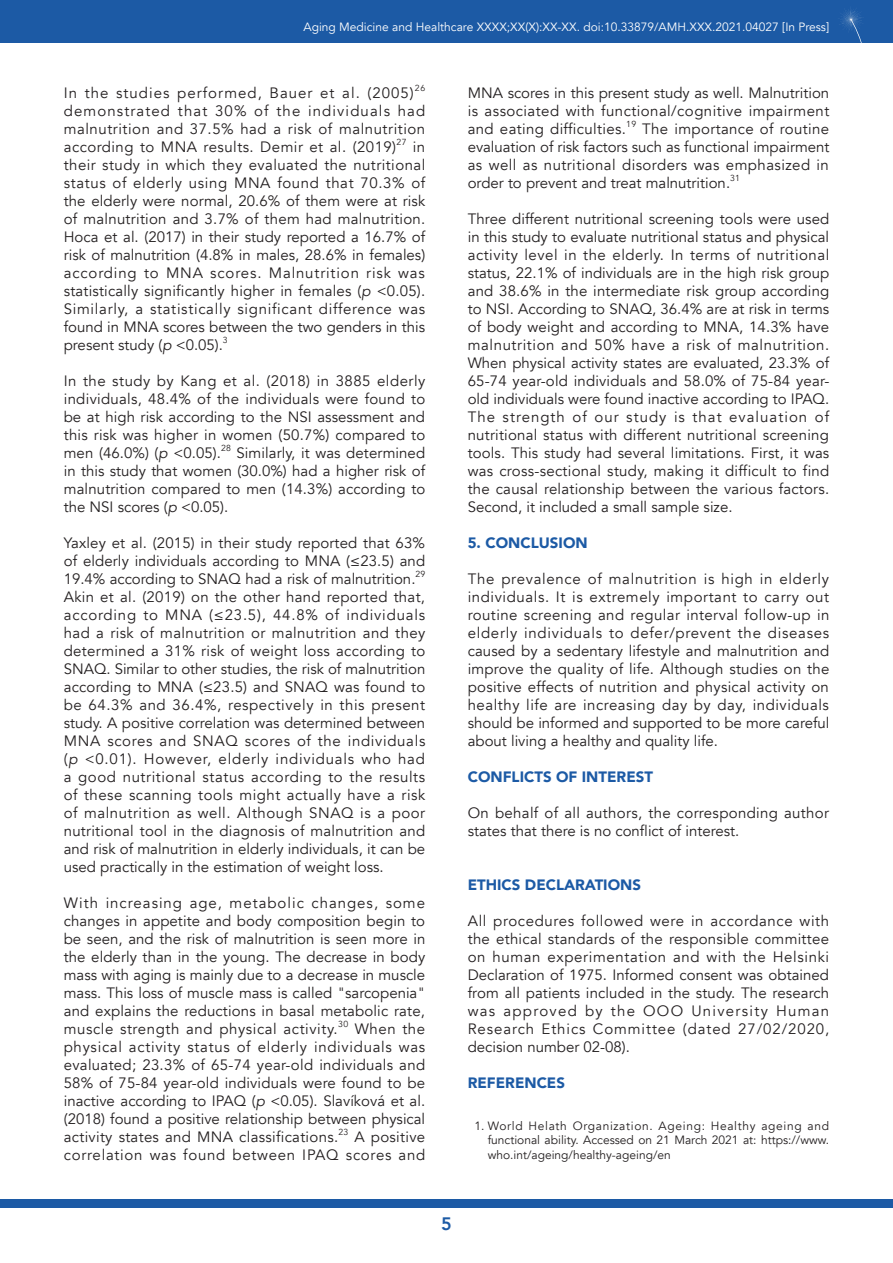
<style>
.page{position:relative;width:893px;height:1263px;background:#fff}
.page>*{position:absolute;margin:0;border:0;box-sizing:border-box;transform-origin:0 0}
.t1{font:800 18px "Avenir";color:#1c5aa5}
.t2{font:15px/18px "Avenir";letter-spacing:.01em;color:#231f20;text-align:justify}
.t3{font:900 15px "Avenir";color:#1c5aa5}
.t4{font:15px/18px "Avenir";letter-spacing:.05em;color:#231f20;text-align:right}
.t5{font:15px "Avenir";letter-spacing:.07em;color:#231f20}
.t6{font:12px/14.4px "Avenir";color:#231f20;text-align:justify}
.t7{font:12px "Avenir";color:#fff}
.t8{font:8.7px "Avenir";letter-spacing:.02em;color:#231f20}
.s1{font-style:italic}
</style>
<div class="page">
<div style="left:0;top:0;width:893px;height:43px;background:#1c5aa5"></div>
<svg style="left:839px;top:10px;width:23px;height:33px"></svg>
<div style="left:0;top:1199px;width:893px;height:9px;background:#1c5aa5"></div>
<p class="t7" style="left:303px;top:20px;width:527px">Aging Medicine and Healthcare XXXX;XX(X):XX-XX. doi:10.33879/AMH.XXX.2021.04027 [In Press]</p>
<p class="t5" style="left:64px;top:84px;width:352px">In the studies performed, Bauer et al. (2005)</p>
<p class="t8" style="left:415px;top:82px;width:12px">26</p>
<p class="t2" style="left:64px;top:102px;width:363px">demonstrated that 30% of the individuals had malnutrition and 37.5% had a risk of malnutrition according to MNA results. Demir et al. (2019)</p>
<p class="t8" style="left:397px;top:136px;width:11px">27</p>
<p class="t2" style="left:64px;top:138px;width:363px;text-indent:349px">in their study in which they evaluated the nutritional status of elderly using MNA found that 70.3% of the elderly were normal, 20.6% of them were at risk of malnutrition and 3.7% of them had malnutrition.<br>Hoca et al. (2017) in their study reported a 16.7% of risk of malnutrition (4.8% in males, 28.6% in females) according to MNA scores. Malnutrition risk was statistically significantly higher in females (<span class="s1">p</span> &lt;0.05).<br>Similarly, a statistically significant difference was found in MNA scores between the two genders in this present study (<span class="s1">p</span> &lt;0.05).</p>
<p class="t8" style="left:223px;top:334px;width:6px">3</p>
<p class="t2" style="left:64px;top:372px;width:363px">In the study by Kang et al. (2018) in 3885 elderly individuals, 48.4% of the individuals were found to be at high risk according to the NSI assessment and this risk was higher in women (50.7%) compared to men (46.0%) (<span class="s1">p</span> &lt;0.05).</p>
<p class="t8" style="left:221px;top:442px;width:11px">28</p>
<p class="t2" style="left:64px;top:444px;width:363px;text-indent:173px">Similarly, it was determined in this study that women (30.0%) had a higher risk of malnutrition compared to men (14.3%) according to the NSI scores (<span class="s1">p</span> &lt;0.05).</p>
<p class="t2" style="left:64px;top:534px;width:363px">Yaxley et al. (2015) in their study reported that 63% of elderly individuals according to MNA (≤23.5) and 19.4% according to SNAQ had a risk of malnutrition.</p>
<p class="t8" style="left:415px;top:568px;width:11px">29</p>
<p class="t2" style="left:64px;top:588px;width:363px">Akin et al. (2019) on the other hand reported that, according to MNA (≤23.5), 44.8% of individuals had a risk of malnutrition or malnutrition and they determined a 31% risk of weight loss according to SNAQ. Similar to other studies, the risk of malnutrition according to MNA (≤23.5) and SNAQ was found to be 64.3% and 36.4%, respectively in this present study. A positive correlation was determined between MNA scores and SNAQ scores of the individuals (<span class="s1">p</span> &lt;0.01). However, elderly individuals who had a good nutritional status according to the results of these scanning tools might actually have a risk of malnutrition as well. Although SNAQ is a poor nutritional tool in the diagnosis of malnutrition and and risk of malnutrition in elderly individuals, it can be used practically in the estimation of weight loss.</p>
<p class="t2" style="left:64px;top:894px;width:363px">With increasing age, metabolic changes, some changes in appetite and body composition begin to be seen, and the risk of malnutrition is seen more in the elderly than in the young. The decrease in body mass with aging is mainly due to a decrease in muscle mass. This loss of muscle mass is called "sarcopenia" and explains the reductions in basal metabolic rate, muscle strength and physical activity.</p>
<p class="t8" style="left:338px;top:1018px;width:12px">30</p>
<p class="t2" style="left:64px;top:1020px;width:363px;text-indent:291px">When the physical activity status of elderly individuals was evaluated; 23.3% of 65-74 year-old individuals and 58% of 75-84 year-old individuals were found to be inactive according to IPAQ (<span class="s1">p</span> &lt;0.05). Slavíková et al. (2018) found a positive relationship between physical activity states and MNA classifications.</p>
<p class="t8" style="left:339px;top:1126px;width:11px">23</p>
<p class="t4" style="left:64px;top:1128px;width:363px">A positive<br>correlation was found between IPAQ scores and</p>
<p class="t2" style="left:468px;top:84px;width:363px">MNA scores in this present study as well. Malnutrition is associated with functional/cognitive impairment and eating difficulties.</p>
<p class="t8" style="left:626px;top:118px;width:11px">19</p>
<p class="t2" style="left:468px;top:120px;width:363px;text-indent:175px">The importance of routine evaluation of risk factors such as functional impairment as well as nutritional disorders was emphasized in order to prevent and treat malnutrition.</p>
<p class="t8" style="left:730px;top:172px;width:11px">31</p>
<p class="t2" style="left:468px;top:210px;width:363px">Three different nutritional screening tools were used in this study to evaluate nutritional status and physical activity level in the elderly. In terms of nutritional status, 22.1% of individuals are in the high risk group and 38.6% in the intermediate risk group according to NSI. According to SNAQ, 36.4% are at risk in terms of body weight and according to MNA, 14.3% have malnutrition and 50% have a risk of malnutrition.<br>When physical activity states are evaluated, 23.3% of 65-74 year-old individuals and 58.0% of 75-84 year&shy;old individuals were found inactive according to IPAQ.<br>The strength of our study is that evaluation of nutritional status with different nutritional screening tools. This study had several limitations. First, it was was cross-sectional study, making it difficult to find the causal relationship between the various factors.<br>Second, it included a small sample size.</p>
<p class="t3" style="left:468px;top:530px;width:121px">5. CONCLUSION</p>
<p class="t2" style="left:468px;top:570px;width:363px">The prevalence of malnutrition is high in elderly individuals. It is extremely important to carry out routine screening and regular interval follow-up in elderly individuals to defer/prevent the diseases caused by a sedentary lifestyle and malnutrition and improve the quality of life. Although studies on the positive effects of nutrition and physical activity on healthy life are increasing day by day, individuals should be informed and supported to be more careful about living a healthy and quality life.</p>
<p class="t3" style="left:468px;top:764px;width:187px">CONFLICTS OF INTEREST</p>
<p class="t2" style="left:468px;top:804px;width:363px">On behalf of all authors, the corresponding author states that there is no conflict of interest.</p>
<p class="t3" style="left:468px;top:872px;width:175px">ETHICS DECLARATIONS</p>
<p class="t2" style="left:468px;top:912px;width:363px">All procedures followed were in accordance with the ethical standards of the responsible committee on human experimentation and with the Helsinki Declaration of 1975. Informed consent was obtained from all patients included in the study. The research was approved by the OOO University Human Research Ethics Committee (dated 27/02/2020, decision number 02-08).</p>
<p class="t3" style="left:468px;top:1070px;width:99px">REFERENCES</p>
<p class="t6" style="left:488px;top:1119px;width:343px;text-indent:-13px">1. World Helath Organization. Ageing: Healthy ageing and functional ability. Accessed on 21 March 2021 at: https://www. who.int/ageing/healthy-ageing/en</p>
<p class="t1" style="left:441px;top:1210px;width:12px">5</p>
</div>
